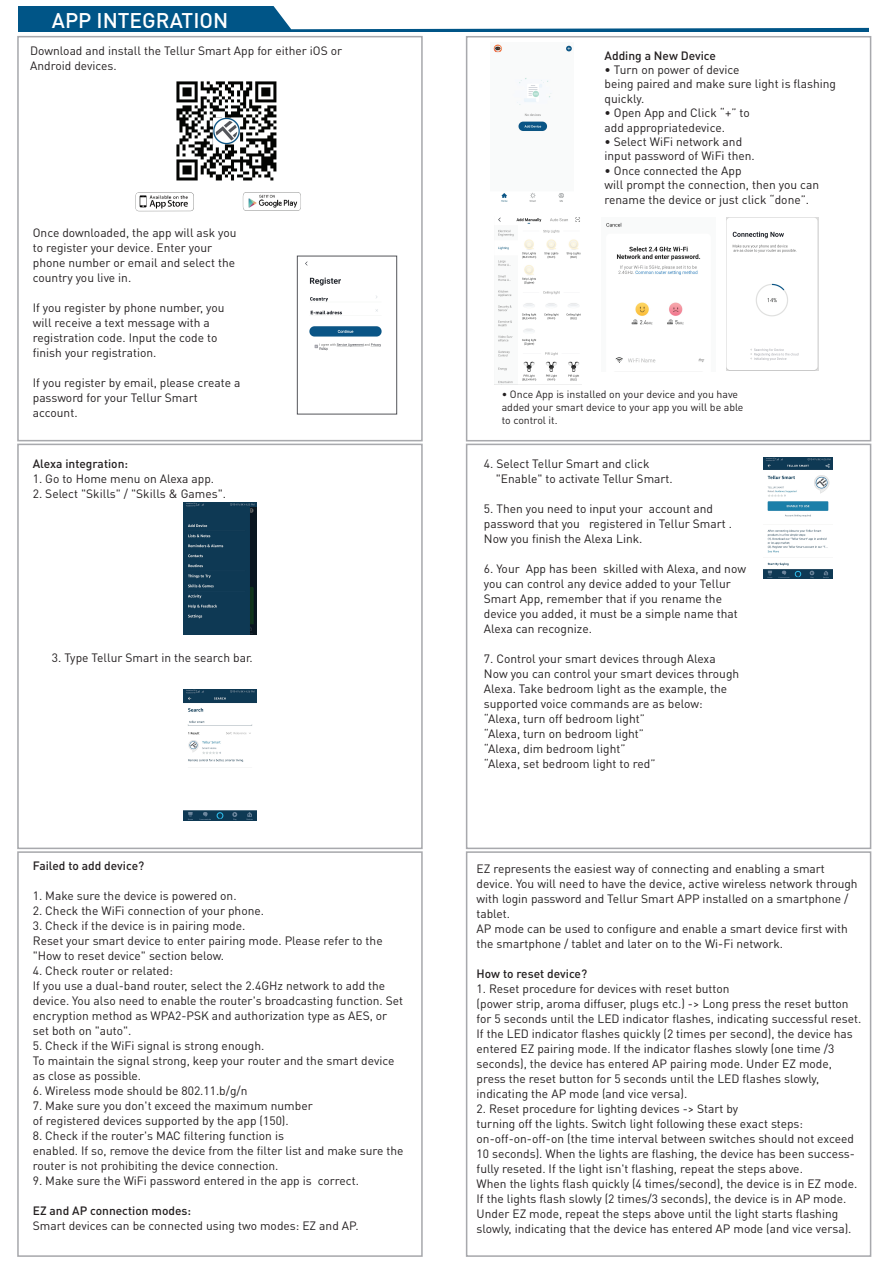
<style>
.page{position:relative;width:893px;height:1263px;background:#fff}
.page>*{position:absolute;margin:0;border:0;box-sizing:border-box;transform-origin:0 0}
.t1{font:500 21px "DIN Pro";color:#fff}
.t2{font:12px/15px "DIN Pro";color:#231f20}
.t3{font:500 12px "DIN Pro";color:#231f20}
.t4{font:10.5px/12.6px "DIN Pro";color:#231f20}
</style>
<div class="page">
<div style="left:18px;top:6px;width:850px;height:26px;background:#005587"></div>
<div style="left:273px;top:6px;width:596px;height:23px;background:#fff"></div>
<div style="left:17px;top:36px;width:406px;height:405px;border:2px solid #a8a9ad"></div>
<div style="left:466px;top:36px;width:405px;height:405px;border:2px solid #a8a9ad"></div>
<div style="left:17px;top:851px;width:406px;height:406px;border:2px solid #a8a9ad"></div>
<div style="left:466px;top:851px;width:405px;height:406px;border:2px solid #a8a9ad"></div>
<div style="left:17px;top:444px;width:406px;height:405px;border:2px solid #a8a9ad"></div>
<div style="left:466px;top:444px;width:405px;height:405px;border:2px solid #a8a9ad"></div>
<svg style="left:135px;top:192px;width:59px;height:19px"></svg>
<img style="left:137px;top:193px;width:55px;height:17px">
<svg style="left:243px;top:192px;width:58px;height:19px"></svg>
<img style="left:246px;top:194px;width:51px;height:16px">
<img style="left:176px;top:81px;width:101px;height:100px">
<img style="left:183px;top:503px;width:74px;height:131px">
<img style="left:183px;top:689px;width:74px;height:132px">
<img style="left:764px;top:458px;width:68px;height:121px">
<img style="left:305px;top:261px;width:77px;height:90px">
<div style="left:297px;top:256px;width:100px;height:159px;border:1px solid #54555a"></div>
<img style="left:727px;top:218px;width:91px;height:153px">
<img style="left:606px;top:222px;width:99px;height:141px">
<img style="left:493px;top:44px;width:79px;height:157px">
<img style="left:498px;top:217px;width:83px;height:167px">
<h1 class="t1" style="left:52px;top:6px;width:178px">APP INTEGRATION</h1>
<p class="t2" style="left:30px;top:42px;width:313px">Download and install the Tellur Smart App for either iOS or<br>Android devices.</p>
<p class="t2" style="left:33px;top:225px;width:205px">Once downloaded, the app will ask you to register your device. Enter your phone number or email and select the country you live in.</p>
<p class="t2" style="left:33px;top:300px;width:193px">If you register by phone number, you will receive a text message with a registration code. Input the code to finish your registration.</p>
<p class="t2" style="left:33px;top:375px;width:209px">If you register by email, please create a password for your Tellur Smart account.</p>
<p class="t3" style="left:33px;top:455px;width:97px">Alexa integration:</p>
<p class="t2" style="left:33px;top:470px;width:183px">1. Go to Home menu on Alexa app.</p>
<p class="t2" style="left:33px;top:485px;width:195px">2. Select "Skills" / "Skills &amp; Games".</p>
<p class="t2" style="left:52px;top:649px;width:202px">3. Type Tellur Smart in the search bar.</p>
<p class="t3" style="left:33px;top:858px;width:113px">Failed to add device?</p>
<p class="t2" style="left:33px;top:888px;width:205px">1. Make sure the device is powered on.</p>
<p class="t2" style="left:33px;top:903px;width:233px">2. Check the WiFi connection of your phone.</p>
<p class="t2" style="left:33px;top:918px;width:351px">3. Check if the device is in pairing mode.<br>Reset your smart device to enter pairing mode. Please refer to the "How to reset device" section below.</p>
<p class="t2" style="left:33px;top:963px;width:372px">4. Check router or related:<br>If you use a dual-band router, select the 2.4GHz network to add the device. You also need to enable the router's broadcasting function. Set encryption method as WPA2-PSK and authorization type as AES, or set both on "auto".</p>
<p class="t2" style="left:33px;top:1038px;width:363px">5. Check if the WiFi signal is strong enough.<br>To maintain the signal strong, keep your router and the smart device as close as possible.</p>
<p class="t2" style="left:33px;top:1083px;width:216px">6. Wireless mode should be 802.11.b/g/n</p>
<p class="t2" style="left:33px;top:1098px;width:281px">7. Make sure you don't exceed the maximum number of registered devices supported by the app (150).</p>
<p class="t2" style="left:33px;top:1128px;width:372px">8. Check if the router's MAC filtering function is<br>enabled. If so, remove the device from the filter list and make sure the router is not prohibiting the device connection.</p>
<p class="t2" style="left:33px;top:1173px;width:328px">9. Make sure the WiFi password entered in the app is correct.</p>
<p class="t3" style="left:33px;top:1203px;width:160px">EZ and AP connection modes:</p>
<p class="t2" style="left:33px;top:1218px;width:327px">Smart devices can be connected using two modes: EZ and AP.</p>
<p class="t3" style="left:604px;top:47px;width:113px">Adding a New Device</p>
<p class="t2" style="left:604px;top:62px;width:233px;line-height:14.4px">• Turn on power of device<br>being paired and make sure light is flashing quickly.</p>
<p class="t2" style="left:604px;top:105px;width:147px;line-height:14.4px">• Open App and Click “+” to add appropriatedevice.</p>
<p class="t2" style="left:604px;top:134px;width:152px;line-height:14.4px">• Select WiFi network and input password of WiFi then.</p>
<p class="t2" style="left:604px;top:163px;width:216px;line-height:14.4px">• Once connected the App<br>will prompt the connection, then you can rename the device or just click “done”.</p>
<p class="t4" style="left:502px;top:388px;width:243px">• Once App is installed on your device and you have added your smart device to your app you will be able to control it.</p>
<p class="t2" style="left:496px;top:456px;width:178px;text-indent:-12px">4. Select Tellur Smart and click "Enable" to activate Tellur Smart.</p>
<p class="t2" style="left:484px;top:501px;width:250px">5. Then you need to input your account and password that you registered in Tellur Smart .<br>Now you finish the Alexa Link.</p>
<p class="t2" style="left:484px;top:561px;width:264px">6. Your App has been skilled with Alexa, and now you can control any device added to your Tellur Smart App, remember that if you rename the device you added, it must be a simple name that Alexa can recognize.</p>
<p class="t2" style="left:484px;top:651px;width:257px">7. Control your smart devices through Alexa Now you can control your smart devices through Alexa. Take bedroom light as the example, the supported voice commands are as below: “Alexa, turn off bedroom light”<br>“Alexa, turn on bedroom light”<br>“Alexa, dim bedroom light”<br>“Alexa, set bedroom light to red”</p>
<p class="t2" style="left:477px;top:860px;width:383px">EZ represents the easiest way of connecting and enabling a smart device. You will need to have the device, active wireless network through with login password and Tellur Smart APP installed on a smartphone / tablet.<br>AP mode can be used to configure and enable a smart device first with the smartphone / tablet and later on to the Wi-Fi network.</p>
<p class="t3" style="left:477px;top:965px;width:112px">How to reset device?</p>
<p class="t2" style="left:477px;top:980px;width:386px">1. Reset procedure for devices with reset button<br>(power strip, aroma diffuser, plugs etc.) -&gt; Long press the reset button for 5 seconds until the LED indicator flashes, indicating successful reset.<br>If the LED indicator flashes quickly (2 times per second), the device has entered EZ pairing mode. If the indicator flashes slowly (one time /3 seconds), the device has entered AP pairing mode. Under EZ mode, press the reset button for 5 seconds until the LED flashes slowly, indicating the AP mode (and vice versa).</p>
<p class="t2" style="left:477px;top:1100px;width:382px">2. Reset procedure for lighting devices -&gt; Start by<br>turning off the lights. Switch light following these exact steps: on-off-on-off-on (the time interval between switches should not exceed 10 seconds). When the lights are flashing, the device has been success&shy;fully reseted. If the light isn't flashing, repeat the steps above.<br>When the lights flash quickly (4 times/second), the device is in EZ mode.<br>If the lights flash slowly (2 times/3 seconds), the device is in AP mode.<br>Under EZ mode, repeat the steps above until the light starts flashing slowly, indicating that the device has entered AP mode (and vice versa).</p>
</div>
